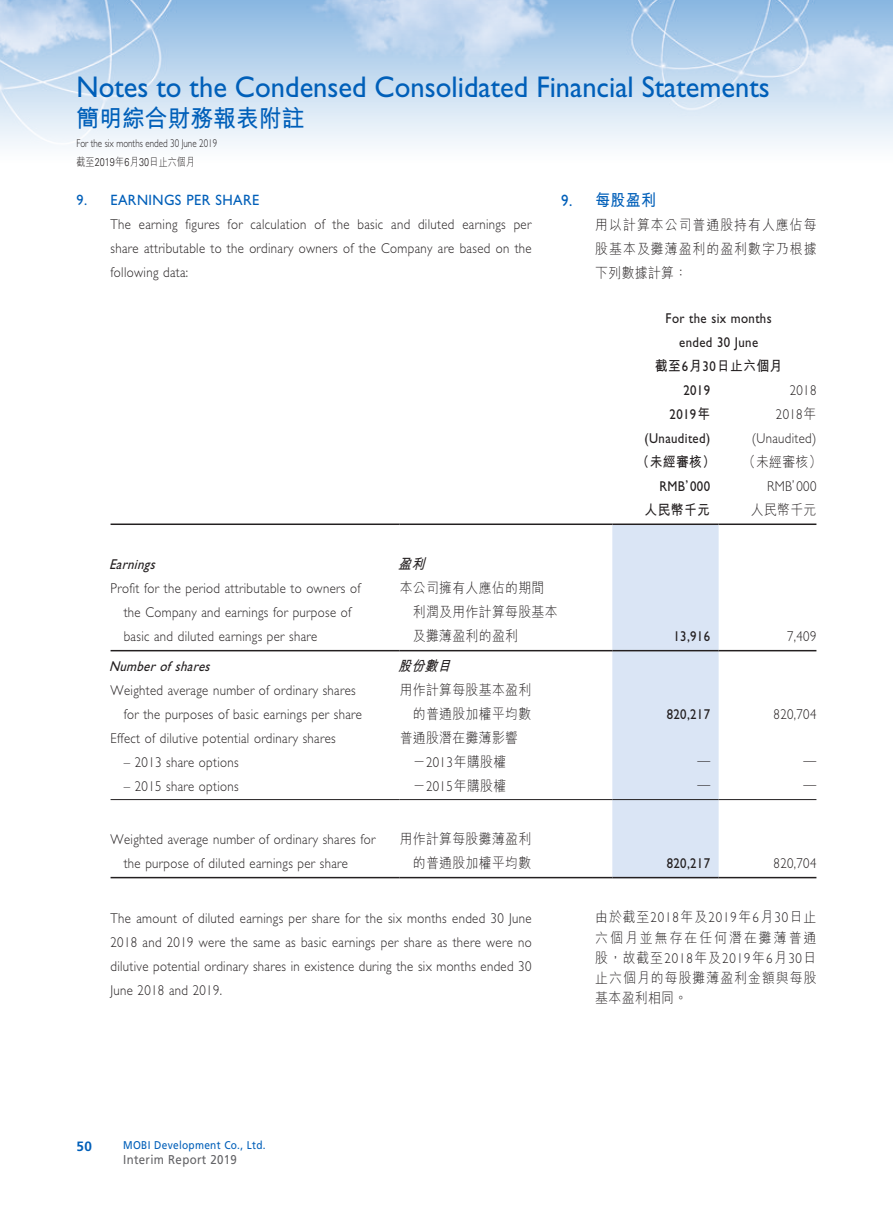
<style>
.page{position:relative;width:893px;height:1212px;background:#fff}
.page>*{position:absolute;margin:0;border:0;box-sizing:border-box;transform-origin:0 0}
.t1{font:30px "Gill Sans Std";color:#005fb9;scale:.95 1}
.t2{font:700 24px "M Hei HK";color:#005fb9;scale:.95 1}
.t3{font:700 16.5px "M Hei HK";color:#005fb9;scale:.9 1}
.t4{font:15px "Gill Sans Std";letter-spacing:.03em;color:#005fb9;scale:.95 1}
.t5{font:300 14.25px/24px "Gill Sans Std";letter-spacing:.03em;color:#231f20;scale:.9 1}
.t6{font:300 14.25px/24px "M Hei HK";letter-spacing:.03em;color:#231f20;text-align:right;scale:.9 1}
.t7{font:14.25px/24px "Gill Sans Std";letter-spacing:.03em;color:#231f20;text-align:center;scale:.9 1}
.t8{font:300 14.25px "Gill Sans Std";letter-spacing:.07em;color:#231f20;scale:.9 1}
.t9{font:300 14.25px/20.2px "M Hei HK";letter-spacing:.085em;color:#231f20;scale:.9 1}
.t10{font:700 14.25px "M Hei HK";letter-spacing:.03em;color:#231f20;scale:.9 1}
.t11{font:italic 14.25px "Gill Sans Std";color:#231f20;scale:.9 1}
.t12{font:300 14.25px "M Hei HK";letter-spacing:.16em;color:#231f20;scale:.9 1}
.t13{font:italic 700 14.25px "M Hei HK";color:#231f20;scale:.9 1}
.t14{font:700 13.5px "Frutiger LT Std";color:#005fb9}
.t15{font:12.75px "Frutiger LT Std";letter-spacing:.03em;color:#636366;scale:.9 1}
.t16{font:300 11.25px "Gill Sans Std";color:#231f20;scale:.8 1}
.t17{font:11.25px "Frutiger LT Std";letter-spacing:.03em;color:#005fb9;scale:.9 1}
.t18{font:300 11.25px "M Hei HK";color:#231f20;scale:.8 1}
.s1{font-family:"Univers LT Std"}
.s2{font-family:"Gill Sans Std";font-weight:400}
.s3{font-family:"M Hei HK";font-weight:700}
.s4{font-family:"M Hei HK"}
.s5{font-family:"Gill Sans Std"}
</style>
<div class="page">
<img style="left:0;top:0;width:893px;height:147px">
<div style="left:612px;top:525px;width:107px;height:352px;background:#dae5f5"></div>
<hr style="left:111px;top:523px;width:289px;height:2px;background:#231f20">
<hr style="left:400px;top:523px;width:212px;height:2px;background:#231f20">
<hr style="left:612px;top:523px;width:107px;height:2px;background:#231f20">
<hr style="left:719px;top:523px;width:97px;height:2px;background:#231f20">
<hr style="left:111px;top:650px;width:289px;height:1px;background:#231f20">
<hr style="left:400px;top:650px;width:212px;height:1px;background:#231f20">
<hr style="left:612px;top:650px;width:107px;height:1px;background:#231f20">
<hr style="left:719px;top:650px;width:97px;height:1px;background:#231f20">
<hr style="left:111px;top:799px;width:289px;height:1px;background:#231f20">
<hr style="left:400px;top:799px;width:212px;height:1px;background:#231f20">
<hr style="left:612px;top:799px;width:107px;height:1px;background:#231f20">
<hr style="left:719px;top:799px;width:97px;height:1px;background:#231f20">
<hr style="left:111px;top:877px;width:289px;height:1px;background:#231f20">
<hr style="left:400px;top:877px;width:212px;height:1px;background:#231f20">
<hr style="left:612px;top:877px;width:107px;height:1px;background:#231f20">
<hr style="left:719px;top:877px;width:97px;height:1px;background:#231f20">
<h1 class="t1" style="left:76px;top:70px;width:731px">Notes to the Condensed Consolidated Financial Statements</h1>
<h2 class="t2" style="left:76px;top:101px;width:241px">簡明綜合財務報表附註</h2>
<p class="t16" style="left:76px;top:137px;width:177px">For the six months ended 30 June 2019</p>
<p class="t18" style="left:76px;top:156px;width:149px">截至<span class="s1">2019</span>年<span class="s1">6</span>月<span class="s1">30</span>日止六個月</p>
<p class="t4" style="left:77px;top:191px;width:194px">9. EARNINGS PER SHARE</p>
<p class="t5" style="left:111px;top:212px;width:469px;text-align:justify">The earning figures for calculation of the basic and diluted earnings per share attributable to the ordinary owners of the Company are based on the following data:</p>
<p class="t7" style="left:666px;top:306px;width:119px">For the six months ended 30 June</p>
<p class="t10" style="left:655px;top:355px;width:143px">截至<span class="s2">6</span>月<span class="s2">30</span>日止六個月</p>
<p class="t7" style="left:683px;top:378px;width:31px">2019</p>
<p class="t5" style="left:790px;top:378px;width:31px">2018</p>
<p class="t7" style="left:670px;top:402px;width:47px">2019<span class="s3">年</span></p>
<p class="t5" style="left:776px;top:402px;width:47px">2018<span class="s4">年</span></p>
<p class="t7" style="left:645px;top:426px;width:74px">(Unaudited)</p>
<p class="t5" style="left:752px;top:426px;width:73px">(Unaudited)</p>
<p class="t10" style="left:636px;top:451px;width:89px">（未經審核）</p>
<p class="t6" style="left:743px;top:449px;width:89px">（未經審核）</p>
<p class="t7" style="left:659px;top:474px;width:58px">RMB’ 000</p>
<p class="t5" style="left:767px;top:474px;width:56px">RMB’ 000</p>
<p class="t10" style="left:645px;top:499px;width:74px">人民幣千元</p>
<p class="t6" style="left:751px;top:497px;width:74px">人民幣千元</p>
<p class="t3" style="left:561px;top:188px;width:107px"><span class="s2">9.</span> 每股盈利</p>
<p class="t6" style="left:595px;top:213px;width:247px;text-align:justify">用以計算本公司普通股持有人應佔每股基本及攤薄盈利的盈利數字乃根據下列數據計算：</p>
<p class="t11" style="left:109px;top:556px;width:57px">Earnings</p>
<p class="t13" style="left:398px;top:553px;width:36px">盈利</p>
<p class="t5" style="left:124px;top:576px;width:264px;text-indent:-13px">Profit for the period attributable to owners of the Company and earnings for purpose of basic and diluted earnings per share</p>
<p class="t6" style="left:413px;top:575px;width:162px;text-align:left;text-indent:-13px">本公司擁有人應佔的期間利潤及用作計算每股基本及攤薄盈利的盈利</p>
<p class="t11" style="left:109px;top:658px;width:118px">Numberofshares</p>
<p class="t13" style="left:398px;top:656px;width:65px">股份數目</p>
<p class="t5" style="left:124px;top:679px;width:266px;text-indent:-13px">Weighted average number of ordinary shares for the purposes of basic earnings per share</p>
<p class="t6" style="left:400px;top:678px;width:148px">用作計算每股基本盈利的普通股加權平均數</p>
<p class="t7" style="left:673px;top:624px;width:42px">13,916</p>
<p class="t5" style="left:787px;top:624px;width:34px">7,409</p>
<p class="t7" style="left:667px;top:703px;width:50px">820,217</p>
<p class="t5" style="left:774px;top:703px;width:49px">820,704</p>
<p class="t5" style="left:111px;top:727px;width:252px">Effect of dilutive potential ordinary shares</p>
<p class="t6" style="left:400px;top:726px;width:133px">普通股潛在攤薄影響</p>
<p class="t5" style="left:124px;top:751px;width:129px">– 2013 share options</p>
<p class="t6" style="left:413px;top:750px;width:105px">－<span class="s5">2013</span>年購股權</p>
<p class="t6" style="left:697px;top:750px;width:16px">—</p>
<p class="t6" style="left:804px;top:750px;width:16px">—</p>
<p class="t5" style="left:124px;top:775px;width:129px">– 2015 share options</p>
<p class="t6" style="left:413px;top:774px;width:105px">－<span class="s5">2015</span>年購股權</p>
<p class="t6" style="left:697px;top:774px;width:16px">—</p>
<p class="t6" style="left:804px;top:774px;width:16px">—</p>
<p class="t5" style="left:124px;top:827px;width:281px;text-indent:-13px">Weighted average number of ordinary shares for the purpose of diluted earnings per share</p>
<p class="t6" style="left:400px;top:826px;width:148px">用作計算每股攤薄盈利的普通股加權平均數</p>
<p class="t7" style="left:667px;top:851px;width:50px">820,217</p>
<p class="t5" style="left:774px;top:851px;width:49px">820,704</p>
<p class="t5" style="left:111px;top:906px;width:469px;text-align:justify">The amount of diluted earnings per share for the six months ended 30 June 2018 and 2019 were the same as basic earnings per share as there were no dilutive potential ordinary shares in existence during the six months ended 30<br>June 2018 and 2019.</p>
<p class="t14" style="left:77px;top:1138px;width:17px">50</p>
<p class="t17" style="left:123px;top:1138px;width:160px">MOBI Development Co., Ltd.</p>
<p class="t15" style="left:123px;top:1152px;width:128px">Interim Report 2019</p>
<p class="t8" style="left:595px;top:910px;width:247px"><span class="s4">由於截至</span>2018<span class="s4">年及</span>2019<span class="s4">年</span>6<span class="s4">月</span>30<span class="s4">日止</span></p>
<p class="t12" style="left:595px;top:930px;width:247px">六個月並無存在任何潛在攤薄普通</p>
<p class="t8" style="left:595px;top:950px;width:247px"><span class="s4">股，故截至</span>2018<span class="s4">年及</span>2019<span class="s4">年</span>6<span class="s4">月</span>30<span class="s4">日</span></p>
<p class="t9" style="left:595px;top:968px;width:247px">止六個月的每股攤薄盈利金額與每股基本盈利相同。</p>
</div>
